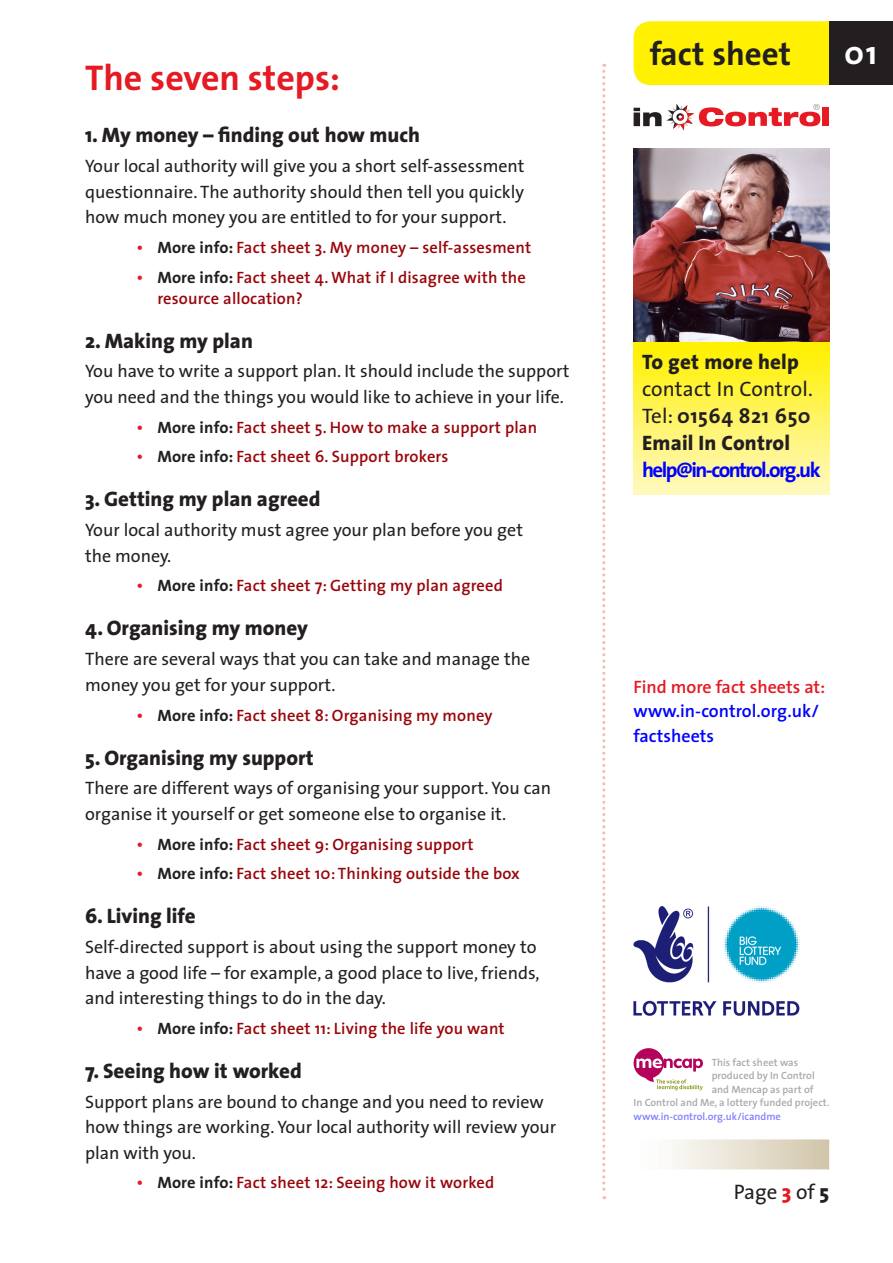
<style>
.page{position:relative;width:893px;height:1263px;background:#fff}
.page>*{position:absolute;margin:0;border:0;box-sizing:border-box;transform-origin:0 0}
.Sub_Heading{font:700 36px "The Sans";color:#e51a23}
.t1{font:700 33px "The Sans";color:#231f20}
.t2{font:700 33px "The Sans";color:#fff}
.t3{font:800 21px "The Sans";color:#231f20}
.t4{font:21px/27px "The Sans";color:#231f20;text-align:justify}
.t5{font:700 21px "The Sans";letter-spacing:-.075em;color:#00f}
.t6{font:18px/25.5px "The Sans";color:#231f20}
.t7{font:600 18px/24px "The Sans";color:#00f}
.t8{font:600 18px "The Sans";color:#e51a23}
.t9{font:600 16.5px/21px "The Sans";letter-spacing:.01em;color:#99060b}
.t10{font:600 10.5px "The Sans";color:#a8a9ad}
.t11{font:600 10.5px "The Sans";color:#8080ff}
.s1{font-weight:400;font-size:18px;color:#e51a23}
.s2{font-weight:700;color:#231f20}
.s3{font-weight:700}
.s4{font-weight:800}
.s5{font-weight:800;color:#e51a23}
</style>
<div class="page">
<svg style="left:602px;top:64px;width:3px;height:1135px"></svg>
<div style="left:634px;top:21px;width:195px;height:64px;background:#fff101"></div>
<div style="left:650px;top:41px;width:142px;height:24px;background:#fff101"></div>
<div style="left:829px;top:21px;width:64px;height:64px;background:#231f20"></div>
<div style="left:823px;top:107px;width:6px;height:19px;background:#e51a23"></div>
<svg style="left:634px;top:104px;width:186px;height:26px"></svg>
<div style="left:634px;top:341px;width:195px;height:153px;background:linear-gradient(to bottom,#fff000,#fff8c3)"></div>
<img style="left:634px;top:149px;width:195px;height:192px">
<div style="left:634px;top:1139px;width:195px;height:30px;background:linear-gradient(to right,#fff,#d2c7ab)"></div>
<svg style="left:634px;top:1048px;width:69px;height:42px"></svg>
<img style="left:634px;top:907px;width:166px;height:109px">
<p class="Sub_Heading" style="left:85px;top:47px;width:256px">The seven steps:</p>
<p class="t3" style="left:85px;top:118px;width:337px">1. My money – finding out how much</p>
<p class="t6" style="left:85px;top:153px;width:441px;text-align:justify">Your local authority will give you a short self-assessment questionnaire. The authority should then tell you quickly how much money you are entitled to for your support.</p>
<p class="t9" style="left:136px;top:236px;width:397px"><span class="s1">•</span> <span class="s2">More info:</span> Fact sheet 3. My money – self-assesment</p>
<p class="t9" style="left:157px;top:266px;width:370px;text-indent:-21px"><span class="s1">•</span> <span class="s2">More info:</span> Fact sheet 4. What if I disagree with the resource allocation?</p>
<p class="t3" style="left:85px;top:323px;width:169px">2. Making my plan</p>
<p class="t6" style="left:85px;top:358px;width:486px">You have to write a support plan. It should include the support you need and the things you would like to achieve in your life.</p>
<p class="t9" style="left:136px;top:416px;width:403px"><span class="s1">•</span> <span class="s2">More info:</span> Fact sheet 5. How to make a support plan</p>
<p class="t9" style="left:136px;top:446px;width:314px"><span class="s1">•</span> <span class="s2">More info:</span> Fact sheet 6. Support brokers</p>
<p class="t3" style="left:85px;top:482px;width:237px">3. Getting my plan agreed</p>
<p class="t6" style="left:85px;top:517px;width:439px">Your local authority must agree your plan before you get the money.</p>
<p class="t9" style="left:136px;top:575px;width:368px"><span class="s1">•</span> <span class="s2">More info:</span> Fact sheet 7: Getting my plan agreed</p>
<p class="t3" style="left:85px;top:611px;width:224px">4. Organising my money</p>
<p class="t6" style="left:85px;top:646px;width:447px">There are several ways that you can take and manage the money you get for your support.</p>
<p class="t9" style="left:136px;top:704px;width:358px"><span class="s1">•</span> <span class="s2">More info:</span> Fact sheet 8: Organising my money</p>
<p class="t3" style="left:85px;top:740px;width:230px">5. Organising my support</p>
<p class="t6" style="left:85px;top:775px;width:468px">There are different ways of organising your support. You can organise it yourself or get someone else to organise it.</p>
<p class="t9" style="left:136px;top:833px;width:339px"><span class="s1">•</span> <span class="s2">More info:</span> Fact sheet 9: Organising support</p>
<p class="t9" style="left:136px;top:863px;width:385px"><span class="s1">•</span> <span class="s2">More info:</span> Fact sheet 10: Thinking outside the box</p>
<p class="t3" style="left:85px;top:898px;width:112px">6. Living life</p>
<p class="t6" style="left:85px;top:934px;width:456px">Self-directed support is about using the support money to have a good life – for example, a good place to live, friends, and interesting things to do in the day.</p>
<p class="t9" style="left:136px;top:1017px;width:370px"><span class="s1">•</span> <span class="s2">More info:</span> Fact sheet 11: Living the life you want</p>
<p class="t3" style="left:85px;top:1053px;width:218px">7. Seeing how it worked</p>
<p class="t6" style="left:85px;top:1088px;width:473px">Support plans are bound to change and you need to review how things are working. Your local authority will review your plan with you.</p>
<p class="t9" style="left:136px;top:1172px;width:360px"><span class="s1">•</span> <span class="s2">More info:</span> Fact sheet 12: Seeing how it worked</p>
<h2 class="t1" style="left:650px;top:26px;width:143px">fact sheet</h2>
<h2 class="t2" style="left:844px;top:25px;width:34px">01</h2>
<p class="t3" style="left:642px;top:344px;width:158px">To get more help</p>
<p class="t4" style="left:642px;top:375px;width:172px">contact In Control.<br>Tel: <span class="s3">01564 821 650<br></span><span class="s4">Email In Control</span></p>
<p class="t5" style="left:642px;top:453px;width:180px">help@in-control.org.uk</p>
<p class="t8" style="left:634px;top:672px;width:193px">Find more fact sheets at:</p>
<p class="t7" style="left:634px;top:699px;width:187px">www.in-control.org.uk/ factsheets</p>
<p class="t10" style="left:712px;top:1053px;width:88px">This fact sheet was</p>
<p class="t10" style="left:712px;top:1067px;width:105px">produced by In Control</p>
<p class="t10" style="left:712px;top:1080px;width:103px">and Mencap as part of</p>
<p class="t10" style="left:634px;top:1094px;width:198px">In Control and Me, a lottery funded project.</p>
<p class="t11" style="left:634px;top:1107px;width:149px">www.in-control.org.uk/icandme</p>
<p class="t4" style="left:734px;top:1178px;width:97px">Page <span class="s5">3</span> of <span class="s4">5</span></p>
</div>
